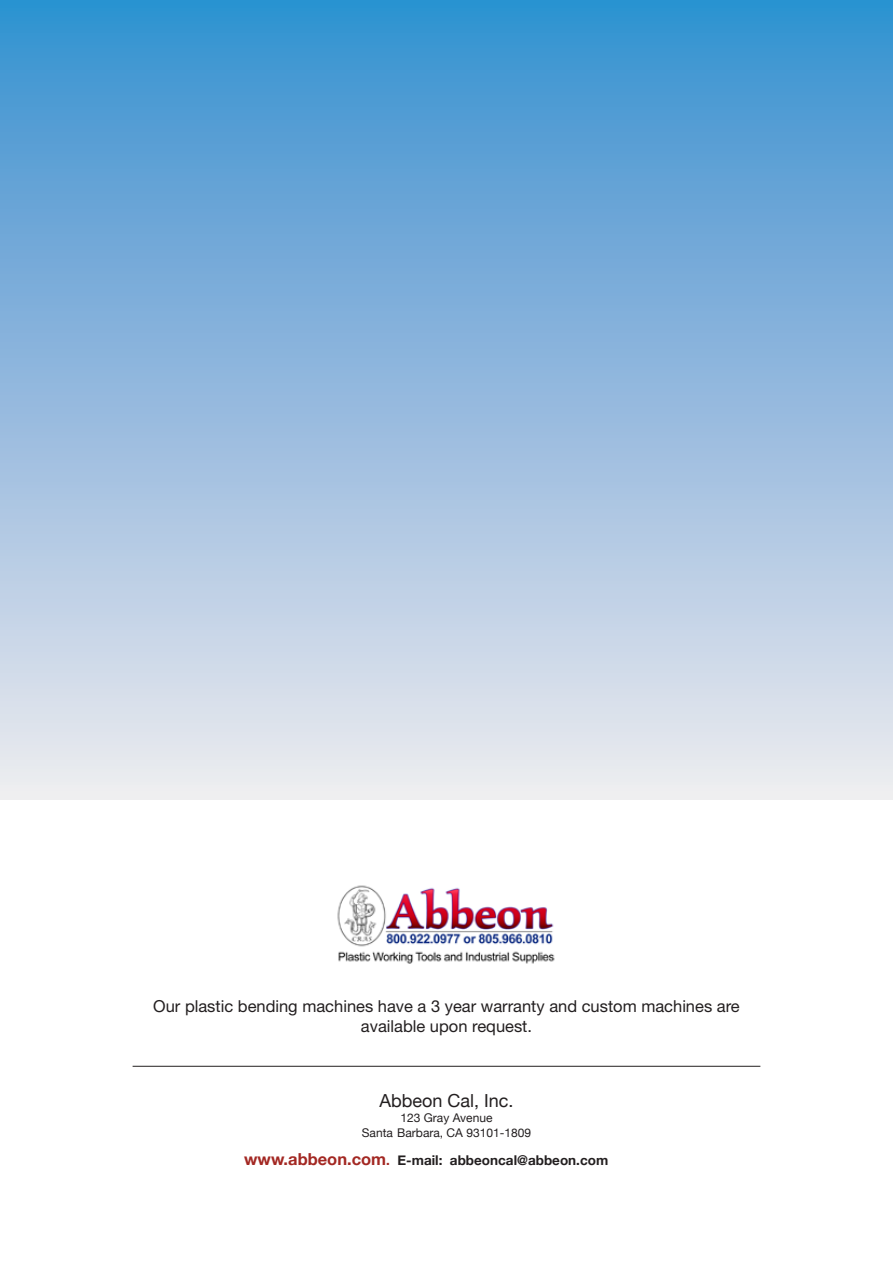
<style>
.page{position:relative;width:893px;height:1263px;background:#fff}
.page>*{position:absolute;margin:0;border:0;box-sizing:border-box;transform-origin:0 0}
.t1{font:18px "Helvetica Neue";color:#231f20}
.t2{font:16.5px/19.8px "Helvetica Neue LT Std";color:#231f20;text-align:center}
.t3{font:700 13.5px "Helvetica Neue";color:#231f20}
.t4{font:12px/15px "Helvetica Neue";color:#231f20;text-align:center}
.s1{font-size:16.5px;color:#a32823}
.s2{color:#a32823}
</style>
<div class="page">
<div style="left:0;top:0;width:893px;height:800px;background:linear-gradient(to bottom,#368ecf,#f0e9ee)"></div>
<img style="left:337px;top:885px;width:218px;height:79px">
<hr style="left:133px;top:1066px;width:627px;height:1px;background:#231f20">
<p class="t2" style="left:153px;top:996px;width:588px">Our plastic bending machines have a 3 year warranty and custom machines are available upon request.</p>
<p class="t1" style="left:379px;top:1085px;width:136px">Abbeon Cal, Inc.</p>
<p class="t4" style="left:362px;top:1109px;width:171px">123 Gray Avenue<br>Santa Barbara, CA 93101-1809</p>
<p class="t3" style="left:244px;top:1147px;width:365px"><span class="s1">www.abbeon.com</span><span class="s2">.</span> E-mail: abbeoncal@abbeon.com</p>
</div>
